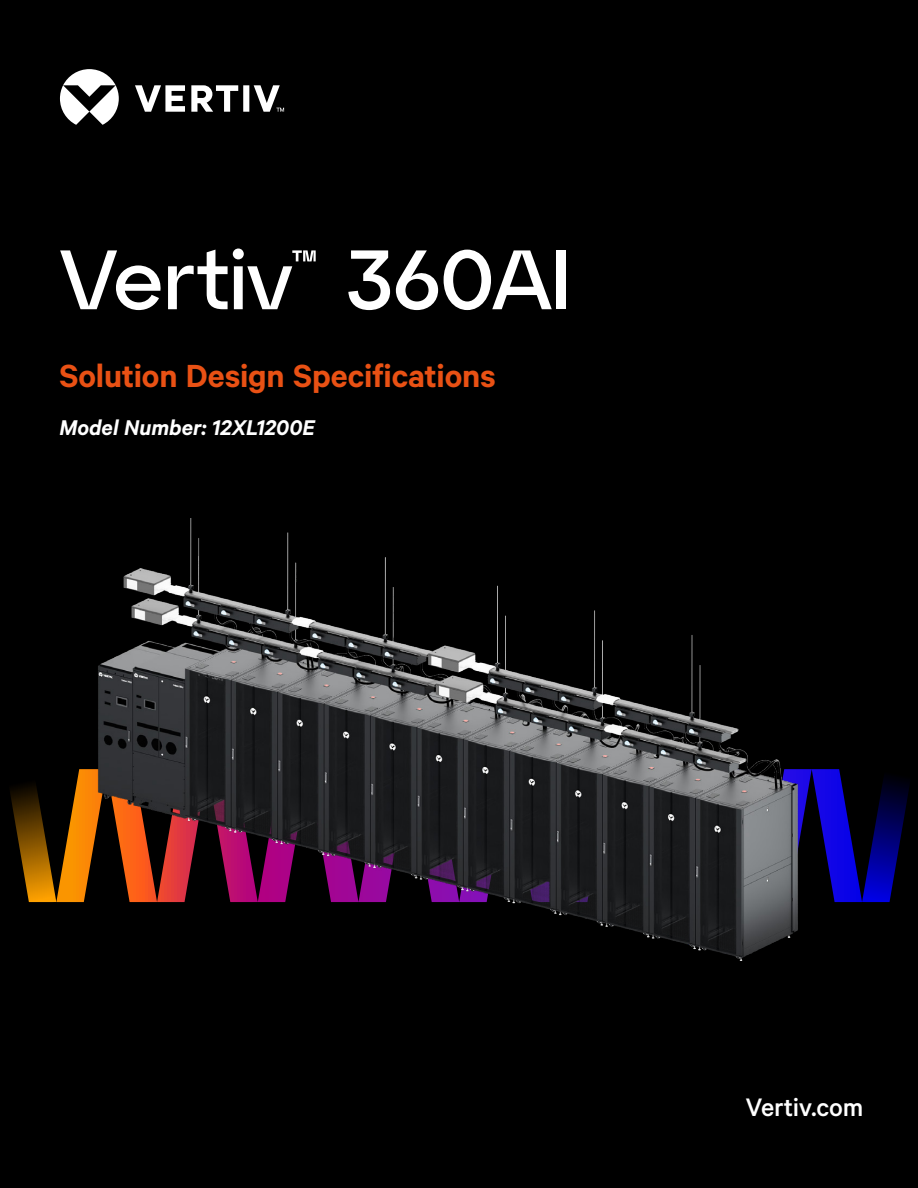
<style>
.page{position:relative;width:918px;height:1188px;background:#000}
.page>*{position:absolute;margin:0;border:0;box-sizing:border-box;transform-origin:0 0}
.t1{font:500 84px "Atyp Display";letter-spacing:-.02em;color:#fff}
.t2{font:600 36px "Calibre";letter-spacing:-.005em;color:#e95114}
.t3{font:500 28.5px "Calibre";letter-spacing:-.005em;color:#fff}
.t4{font:italic 600 24px "Calibre";color:#fff}
</style>
<div class="page">
<svg style="left:56px;top:769px;width:806px;height:133px"></svg>
<svg style="left:10px;top:784px;width:46px;height:118px"></svg>
<svg style="left:862px;top:777px;width:48px;height:125px"></svg>
<svg style="left:60px;top:69px;width:224px;height:56px"></svg>
<img style="left:97px;top:519px;width:703px;height:441px">
<h1 class="t1" style="left:59px;top:215px;width:513px">Vertiv™ 360AI</h1>
<p class="t2" style="left:59px;top:355px;width:438px">Solution Design Specifications</p>
<p class="t4" style="left:59px;top:413px;width:257px">Model Number: 12XL1200E</p>
<p class="t3" style="left:746px;top:1091px;width:119px">Vertiv.com</p>
</div>
